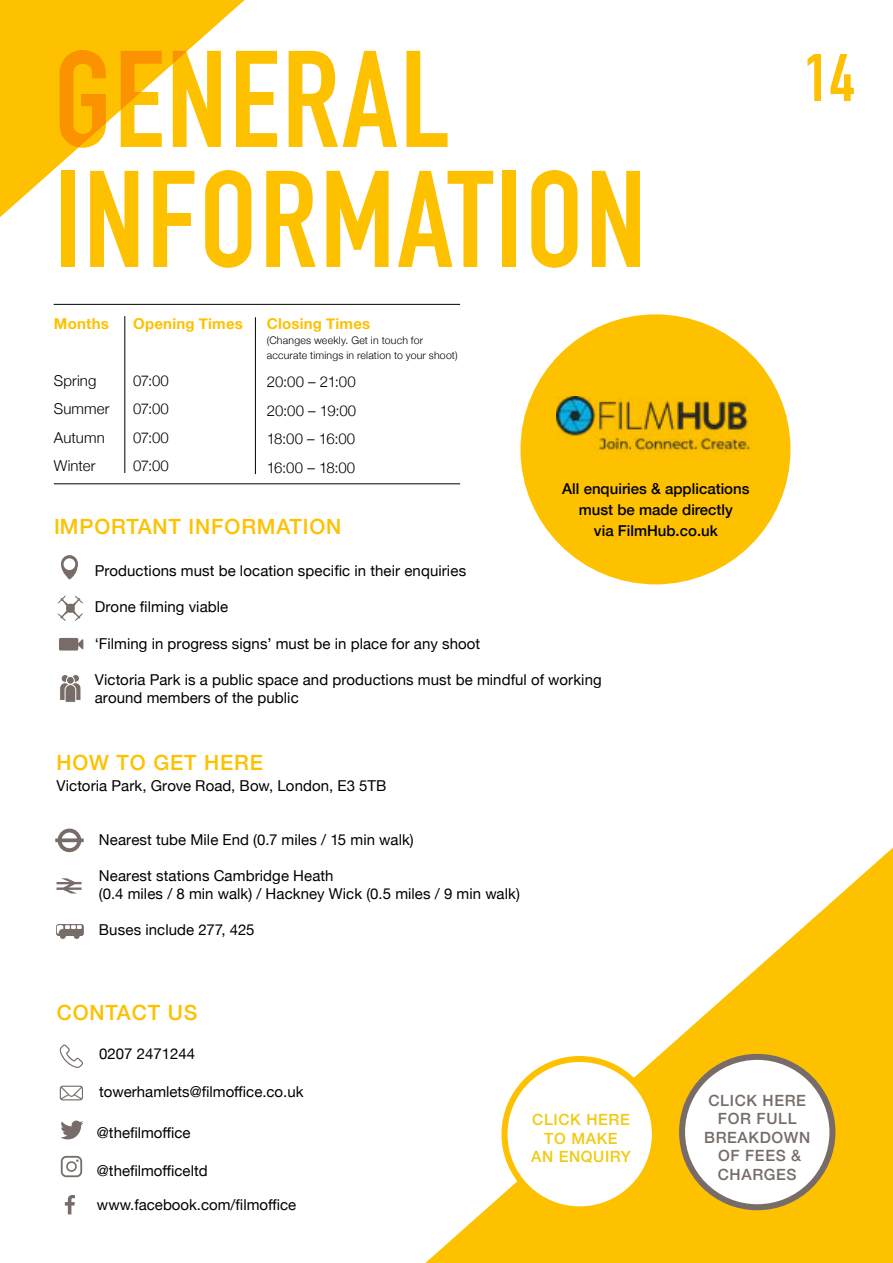
<style>
.page{position:relative;width:893px;height:1263px;background:#fff}
.page>*{position:absolute;margin:0;border:0;box-sizing:border-box;transform-origin:0 0}
.t1{font:700 135px/120px "DIN Condensed";letter-spacing:.02em;color:#fdc100}
.t2{font:700 66px "DIN Condensed";color:#fdc100}
.t3{font:500 21px "Helvetica Neue";letter-spacing:.04em;color:#fdc100}
.t4{font:500 15.45px/18.5px "Helvetica Neue";letter-spacing:.04em;color:#776c68;text-align:center}
.t5{font:500 15.45px/18.5px "Helvetica Neue";letter-spacing:.04em;color:#f1ca11;text-align:center}
.t6{font:15px/18px "Helvetica Neue";letter-spacing:.005em;color:#000}
.t7{font:300 15px/28.5px "Helvetica Neue";letter-spacing:.005em;color:#000;text-align:justify}
.t8{font:500 15px/21px "Helvetica Neue";color:#000;text-align:center}
.t9{font:700 15px "Helvetica Neue";letter-spacing:.01em;color:#fdc100}
.t10{font:300 10.5px/15px "Helvetica Neue";letter-spacing:.02em;color:#000}
</style>
<div class="page">
<svg style="left:61px;top:555px;width:17px;height:25px"></svg>
<svg style="left:58px;top:595px;width:25px;height:26px"></svg>
<svg style="left:59px;top:638px;width:24px;height:12px"></svg>
<div style="left:72px;top:674px;width:8px;height:8px;background:#776c68;border-radius:50%"></div>
<div style="left:71px;top:674px;width:9px;height:9px;border:1px solid #fff;border-radius:50%"></div>
<div style="left:61px;top:674px;width:8px;height:8px;background:#776c68;border-radius:50%"></div>
<div style="left:61px;top:674px;width:8px;height:9px;border:1px solid #fff;border-radius:50%"></div>
<svg style="left:60px;top:682px;width:21px;height:20px"></svg>
<div style="left:67px;top:676px;width:7px;height:8px;background:#776c68;border-radius:50%"></div>
<div style="left:66px;top:676px;width:9px;height:9px;border:1px solid #fff;border-radius:50%"></div>
<svg style="left:60px;top:1120px;width:23px;height:19px"></svg>
<svg style="left:65px;top:1195px;width:10px;height:19px"></svg>
<svg style="left:61px;top:1156px;width:21px;height:21px"></svg>
<svg style="left:55px;top:828px;width:29px;height:24px"></svg>
<svg style="left:56px;top:878px;width:26px;height:15px"></svg>
<div style="left:56px;top:924px;width:28px;height:12px;background:#776c68;border-radius:2px"></div>
<svg style="left:57px;top:925px;width:6px;height:9px"></svg>
<div style="left:59px;top:929px;width:8px;height:8px;background:#776c68;border-radius:50%"></div>
<svg style="left:60px;top:925px;width:22px;height:14px"></svg>
<svg style="left:60px;top:1044px;width:23px;height:24px"></svg>
<svg style="left:60px;top:1086px;width:23px;height:14px"></svg>
<hr style="left:54px;top:483px;width:406px;height:1px;background:#000">
<hr style="left:255px;top:317px;width:1px;height:157px;background:#000">
<hr style="left:124px;top:316px;width:1px;height:157px;background:#000">
<hr style="left:54px;top:304px;width:406px;height:1px;background:#000">
<div style="left:520px;top:314px;width:270px;height:270px;background:#fdc100;border-radius:50%"></div>
<img style="left:557px;top:396px;width:193px;height:55px">
<svg style="left:0;top:0;width:434px;height:387px"></svg>
<div style="left:64px;top:558px;width:11px;height:12px;background:#fff;border-radius:50%"></div>
<svg style="left:425px;top:847px;width:468px;height:416px"></svg>
<div style="left:682px;top:1057px;width:150px;height:150px;background:#fff;border-radius:50%"></div>
<div style="left:679px;top:1054px;width:156px;height:156px;border:6px solid #776c68;border-radius:50%"></div>
<div style="left:504px;top:1059px;width:151px;height:150px;background:#fff;border-radius:50%"></div>
<div style="left:501px;top:1056px;width:157px;height:156px;border:6px solid #fdc100;border-radius:50%"></div>
<h1 class="t1" style="left:54px;top:39px;width:593px">GENERAL<br>INFORMATION</h1>
<p class="t9" style="left:54px;top:311px;width:56px">Months</p>
<p class="t7" style="left:54px;top:365px;width:57px;text-align:left">Spring<br>Summer<br>Autumn<br>Winter</p>
<p class="t9" style="left:133px;top:311px;width:111px">Opening Times</p>
<p class="t7" style="left:133px;top:365px;width:37px">07:00<br>07:00<br>07:00<br>07:00</p>
<p class="t9" style="left:267px;top:311px;width:105px">Closing Times</p>
<p class="t10" style="left:267px;top:331px;width:192px">(Changes weekly. Get in touch for accurate timings in relation to your shoot)</p>
<p class="t7" style="left:267px;top:366px;width:91px">20:00 – 21:00<br>20:00 – 19:00<br>18:00 – 16:00<br>16:00 – 18:00</p>
<p class="t8" style="left:562px;top:477px;width:189px">All enquiries &amp; applications must be made directly<br>via FilmHub.co.uk</p>
<h3 class="t3" style="left:54px;top:510px;width:289px">IMPORTANT INFORMATION</h3>
<p class="t6" style="left:95px;top:563px;width:373px">Productions must be location specific in their enquiries</p>
<p class="t6" style="left:95px;top:599px;width:135px">Drone filming viable</p>
<p class="t6" style="left:95px;top:635px;width:387px">‘Filming in progress signs’ must be in place for any shoot</p>
<p class="t6" style="left:95px;top:671px;width:509px">Victoria Park is a public space and productions must be mindful of working around members of the public</p>
<h3 class="t3" style="left:56px;top:746px;width:208px">HOW TO GET HERE</h3>
<p class="t6" style="left:56px;top:777px;width:332px">Victoria Park, Grove Road, Bow, London, E3 5TB</p>
<p class="t6" style="left:99px;top:831px;width:316px">Nearest tube Mile End (0.7 miles / 15 min walk)</p>
<p class="t6" style="left:99px;top:867px;width:422px">Nearest stations Cambridge Heath<br>(0.4 miles / 8 min walk) / Hackney Wick (0.5 miles / 9 min walk)</p>
<p class="t6" style="left:99px;top:921px;width:157px">Buses include 277, 425</p>
<h2 class="t2" style="left:804px;top:34px;width:52px">14</h2>
<h3 class="t3" style="left:57px;top:996px;width:142px">CONTACT US</h3>
<p class="t6" style="left:99px;top:1046px;width:97px">0207 2471244</p>
<p class="t6" style="left:99px;top:1083px;width:206px">towerhamlets@filmoffice.co.uk</p>
<p class="t6" style="left:97px;top:1124px;width:95px">@thefilmoffice</p>
<p class="t6" style="left:97px;top:1162px;width:112px">@thefilmofficeltd</p>
<p class="t6" style="left:97px;top:1197px;width:201px">www.facebook.com/filmoffice</p>
<p class="t5" style="left:531px;top:1109px;width:101px">CLICK HERE<br>TO MAKE<br>AN ENQUIRY</p>
<p class="t4" style="left:704px;top:1090px;width:108px">CLICK HERE<br>FOR FULL<br>BREAKDOWN<br>OF FEES &amp;<br>CHARGES</p>
</div>
